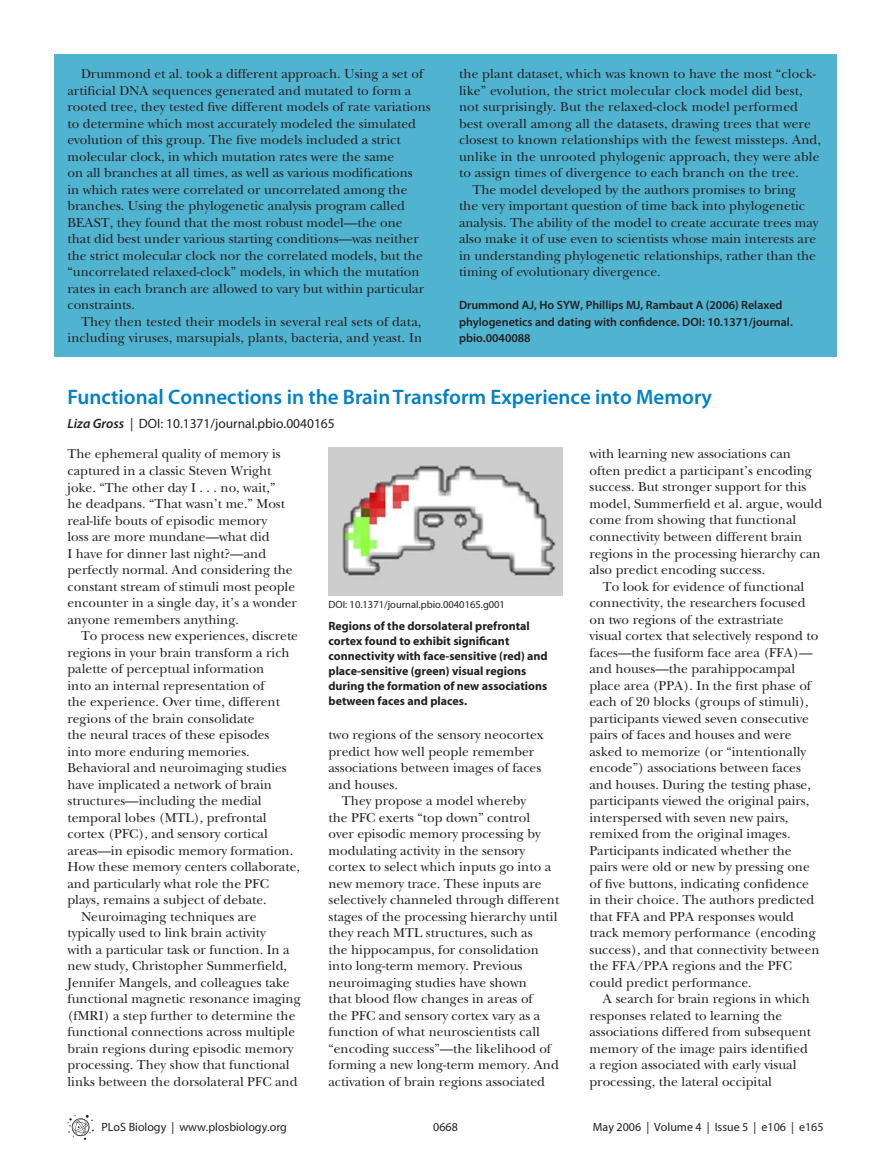
<style>
.page{position:relative;width:891px;height:1175px;background:#fff}
.page>*{position:absolute;margin:0;border:0;box-sizing:border-box;transform-origin:0 0}
.t1{font:600 21px "P Lo S Sans";color:#0081c6}
.t2{font:500 13.5px/16.5px "PLB Iserif";color:#231f20}
.t3{font:13.5px "P Lo S Sans";color:#231f20}
.t4{font:700 12px/15px "P Lo S Sans";color:#231f20}
.t5{font:600 12px/16.5px "P Lo S Sans";color:#231f20}
.t6{font:12px "P Lo S Sans";color:#231f20}
.t7{font:10.5px "P Lo S Sans";color:#231f20}
.s1{font-weight:600;font-style:italic}
</style>
<div class="page">
<svg style="left:68px;top:1115px;width:26px;height:24px"></svg>
<div style="left:54px;top:54px;width:783px;height:302px;background:#50b3cf"></div>
<img style="left:328px;top:448px;width:234px;height:147px">
<p class="t2" style="left:68px;top:67px;width:365px;text-indent:14px">Drummond et al. took a different approach. Using a set of artificial DNA sequences generated and mutated to form a rooted tree, they tested five different models of rate variations to determine which most accurately modeled the simulated evolution of this group. The five models included a strict molecular clock, in which mutation rates were the same<br>on all branches at all times, as well as various modifications<br>in which rates were correlated or uncorrelated among the branches. Using the phylogenetic analysis program called BEAST, they found that the most robust model—the one<br>that did best under various starting conditions—was neither the strict molecular clock nor the correlated models, but the “uncorrelated relaxed-clock” models, in which the mutation rates in each branch are allowed to vary but within particular constraints.</p>
<p class="t2" style="left:68px;top:314px;width:356px;text-align:right">They then tested their models in several real sets of data, including viruses, marsupials, plants, bacteria, and yeast. In</p>
<p class="t2" style="left:459px;top:66px;width:359px">the plant dataset, which was known to have the most “clock-</p>
<p class="t2" style="left:459px;top:83px;width:345px">like” evolution, the strict molecular clock model did best,</p>
<p class="t2" style="left:459px;top:99px;width:341px">not surprisingly. But the relaxed-clock model performed</p>
<p class="t2" style="left:459px;top:116px;width:353px">best overall among all the datasets, drawing trees that were</p>
<p class="t2" style="left:459px;top:132px;width:364px">closest to known relationships with the fewest missteps. And,</p>
<p class="t2" style="left:459px;top:149px;width:362px">unlike in the unrooted phylogenic approach, they were able</p>
<p class="t2" style="left:459px;top:165px;width:341px">to assign times of divergence to each branch on the tree.</p>
<p class="t2" style="left:472px;top:182px;width:325px">The model developed by the authors promises to bring</p>
<p class="t2" style="left:459px;top:198px;width:348px">the very important question of time back into phylogenetic</p>
<p class="t2" style="left:459px;top:215px;width:361px">analysis. The ability of the model to create accurate trees may</p>
<p class="t2" style="left:459px;top:231px;width:359px">also make it of use even to scientists whose main interests are</p>
<p class="t2" style="left:459px;top:248px;width:358px">in understanding phylogenetic relationships, rather than the</p>
<p class="t2" style="left:459px;top:264px;width:203px">timing of evolutionary divergence.</p>
<p class="t5" style="left:459px;top:298px;width:335px">Drummond AJ, Ho SYW, Phillips MJ, Rambaut A (2006) Relaxed phylogenetics and dating with confidence. DOI: 10.1371/journal. pbio.0040088</p>
<h1 class="t1" style="left:68px;top:389px;width:646px">Functional Connections in the Brain Transform Experience into Memory</h1>
<p class="t3" style="left:68px;top:415px;width:269px"><span class="s1">Liza Gross</span> | DOI: 10.1371/journal.pbio.0040165</p>
<p class="t2" style="left:68px;top:447px;width:231px">The ephemeral quality of memory is captured in a classic Steven Wright joke. “The other day I . . . no, wait,”<br>he deadpans. “That wasn’t me.” Most real-life bouts of episodic memory<br>loss are more mundane—what did<br>I have for dinner last night?—and perfectly normal. And considering the constant stream of stimuli most people encounter in a single day, it’s a wonder anyone remembers anything.</p>
<p class="t2" style="left:81px;top:628px;width:219px">To process new experiences, discrete</p>
<p class="t2" style="left:68px;top:645px;width:224px">regions in your brain transform a rich</p>
<p class="t2" style="left:68px;top:661px;width:198px">palette of perceptual information</p>
<p class="t2" style="left:68px;top:678px;width:199px">into an internal representation of</p>
<p class="t2" style="left:68px;top:694px;width:214px">the experience. Over time, different</p>
<p class="t2" style="left:68px;top:711px;width:189px">regions of the brain consolidate</p>
<p class="t2" style="left:68px;top:727px;width:203px">the neural traces of these episodes</p>
<p class="t2" style="left:68px;top:744px;width:184px">into more enduring memories.</p>
<p class="t2" style="left:68px;top:760px;width:221px">Behavioral and neuroimaging studies</p>
<p class="t2" style="left:68px;top:777px;width:206px">have implicated a network of brain</p>
<p class="t2" style="left:68px;top:793px;width:196px">structures—including the medial</p>
<p class="t2" style="left:68px;top:810px;width:201px">temporal lobes (MTL), prefrontal</p>
<p class="t2" style="left:68px;top:826px;width:202px">cortex (PFC), and sensory cortical</p>
<p class="t2" style="left:68px;top:843px;width:227px">areas—in episodic memory formation.</p>
<p class="t2" style="left:68px;top:859px;width:234px">How these memory centers collaborate,</p>
<p class="t2" style="left:68px;top:876px;width:203px">and particularly what role the PFC</p>
<p class="t2" style="left:68px;top:892px;width:201px">plays, remains a subject of debate.</p>
<p class="t2" style="left:81px;top:909px;width:177px">Neuroimaging techniques are</p>
<p class="t2" style="left:68px;top:925px;width:200px">typically used to link brain activity</p>
<p class="t2" style="left:68px;top:942px;width:224px">with a particular task or function. In a</p>
<p class="t2" style="left:68px;top:958px;width:221px">new study, Christopher Summerfield,</p>
<p class="t2" style="left:68px;top:975px;width:224px">Jennifer Mangels, and colleagues take</p>
<p class="t2" style="left:68px;top:991px;width:235px">functional magnetic resonance imaging</p>
<p class="t2" style="left:68px;top:1008px;width:229px">(fMRI) a step further to determine the</p>
<p class="t2" style="left:68px;top:1024px;width:229px">functional connections across multiple</p>
<p class="t2" style="left:68px;top:1041px;width:227px">brain regions during episodic memory</p>
<p class="t2" style="left:68px;top:1057px;width:224px">processing. They show that functional</p>
<p class="t2" style="left:68px;top:1074px;width:232px">links between the dorsolateral PFC and</p>
<p class="t7" style="left:328px;top:598px;width:178px">DOI: 10.1371/journal.pbio.0040165.g001</p>
<p class="t4" style="left:328px;top:620px;width:221px">Regions of the dorsolateral prefrontal cortex found to exhibit significant connectivity with face-sensitive (red) and place-sensitive (green) visual regions during the formation of new associations between faces and places.</p>
<p class="t2" style="left:328px;top:727px;width:217px">two regions of the sensory neocortex predict how well people remember associations between images of faces and houses.</p>
<p class="t2" style="left:328px;top:793px;width:232px;text-indent:14px">They propose a model whereby<br>the PFC exerts “top down” control<br>over episodic memory processing by modulating activity in the sensory cortex to select which inputs go into a new memory trace. These inputs are selectively channeled through different stages of the processing hierarchy until they reach MTL structures, such as<br>the hippocampus, for consolidation into long-term memory. Previous neuroimaging studies have shown<br>that blood flow changes in areas of<br>the PFC and sensory cortex vary as a function of what neuroscientists call “encoding success”—the likelihood of forming a new long-term memory. And activation of brain regions associated</p>
<p class="t6" style="left:102px;top:1119px;width:187px">PLoS Biology | www.plosbiology.org</p>
<p class="t6" style="left:433px;top:1119px;width:26px">0668</p>
<p class="t2" style="left:589px;top:447px;width:234px">with learning new associations can often predict a participant’s encoding success. But stronger support for this model, Summerfield et al. argue, would come from showing that functional connectivity between different brain regions in the processing hierarchy can also predict encoding success.</p>
<p class="t2" style="left:589px;top:579px;width:232px;text-indent:14px">To look for evidence of functional connectivity, the researchers focused on two regions of the extrastriate<br>visual cortex that selectively respond to faces—the fusiform face area (FFA)— and houses—the parahippocampal place area (PPA). In the first phase of each of 20 blocks (groups of stimuli), participants viewed seven consecutive pairs of faces and houses and were asked to memorize (or “intentionally encode”) associations between faces and houses. During the testing phase, participants viewed the original pairs, interspersed with seven new pairs, remixed from the original images.<br>Participants indicated whether the pairs were old or new by pressing one of five buttons, indicating confidence in their choice. The authors predicted that FFA and PPA responses would track memory performance (encoding success), and that connectivity between the FFA/PPA regions and the PFC could predict performance.</p>
<p class="t2" style="left:589px;top:991px;width:223px;text-indent:14px">A search for brain regions in which responses related to learning the associations differed from subsequent memory of the image pairs identified a region associated with early visual processing, the lateral occipital</p>
<p class="t6" style="left:593px;top:1119px;width:232px">May 2006 | Volume 4 | Issue 5 | e106 | e165</p>
</div>
